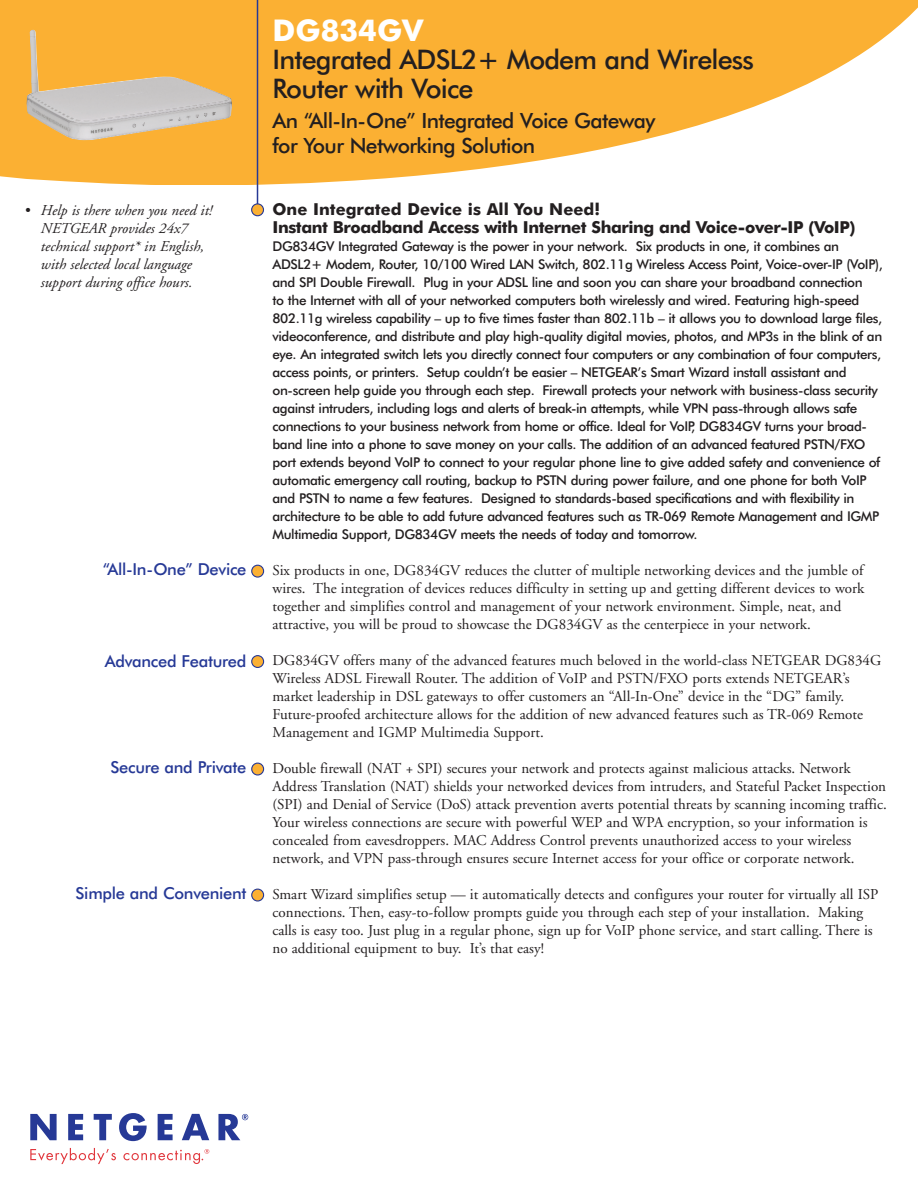
<style>
.page{position:relative;width:918px;height:1188px;background:#fff}
.page>*{position:absolute;margin:0;border:0;box-sizing:border-box;transform-origin:0 0}
.t1{font:700 30px "Futura BT";color:#fff}
.t2{font:500 27px/28.5px "Futura BT";letter-spacing:-.03em;color:#231f20}
.t3{font:500 21px/25.5px "Futura BT";letter-spacing:-.03em;color:#231f20}
.t4{font:700 16.5px/18px "Futura BT";letter-spacing:-.025em;color:#231f20}
.t5{font:500 16.5px "Futura BT";letter-spacing:-.02em;color:#263996}
.t6{font:15px/18px "Adobe Garamond";color:#231f20}
.t7{font:italic 15px/18px "Adobe Garamond";color:#231f20;text-align:center}
.t8{font:500 13.5px/18px "Futura BT";letter-spacing:-.03em;color:#231f20}
</style>
<div class="page">
<svg style="left:0;top:0;width:918px;height:185px;fill:#fbb033"></svg>
<hr style="left:257px;top:0;width:1px;height:208px;background:#263996">
<div style="left:252px;top:204px;width:11px;height:12px;background:#fbb033;border-radius:50%"></div>
<div style="left:251px;top:203px;width:13px;height:13px;border:1px solid #263996;border-radius:50%"></div>
<div style="left:252px;top:565px;width:12px;height:12px;background:#fbb033;border-radius:50%"></div>
<div style="left:251px;top:565px;width:13px;height:13px;border:1px solid #263996;border-radius:50%"></div>
<svg style="left:30px;top:1148px;width:86px;height:16px"></svg>
<svg style="left:30px;top:1114px;width:27px;height:26px"></svg>
<svg style="left:68px;top:1114px;width:15px;height:26px"></svg>
<svg style="left:94px;top:1114px;width:18px;height:26px"></svg>
<svg style="left:119px;top:1113px;width:28px;height:28px"></svg>
<svg style="left:158px;top:1114px;width:15px;height:26px"></svg>
<svg style="left:182px;top:1114px;width:27px;height:26px"></svg>
<svg style="left:218px;top:1114px;width:30px;height:26px"></svg>
<svg style="left:123px;top:1149px;width:86px;height:15px"></svg>
<div style="left:252px;top:656px;width:12px;height:11px;background:#fbb033;border-radius:50%"></div>
<div style="left:251px;top:655px;width:13px;height:13px;border:1px solid #263996;border-radius:50%"></div>
<div style="left:252px;top:763px;width:12px;height:12px;background:#fbb033;border-radius:50%"></div>
<div style="left:251px;top:763px;width:13px;height:13px;border:1px solid #263996;border-radius:50%"></div>
<div style="left:252px;top:889px;width:12px;height:12px;background:#fbb033;border-radius:50%"></div>
<div style="left:251px;top:889px;width:13px;height:13px;border:1px solid #263996;border-radius:50%"></div>
<img style="left:26px;top:29px;width:206px;height:112px">
<p class="t7" style="left:24px;top:203px;width:189px">• Help is there when you need it!<br>NETGEAR provides 24x7 technical support* in English, with selected local language support during office hours.</p>
<p class="t5" style="left:103px;top:562px;width:145px">“All-In-One” Device</p>
<p class="t5" style="left:105px;top:654px;width:143px">Advanced Featured</p>
<p class="t5" style="left:111px;top:760px;width:137px">Secure and Private</p>
<p class="t5" style="left:76px;top:886px;width:172px">Simple and Convenient</p>
<h1 class="t1" style="left:273px;top:17px;width:153px">DG834GV</h1>
<h2 class="t2" style="left:273px;top:48px;width:483px">Integrated ADSL2+ Modem and Wireless<br>Router with Voice</h2>
<h3 class="t3" style="left:273px;top:109px;width:384px">An “All-In-One” Integrated Voice Gateway for Your Networking Solution</h3>
<p class="t4" style="left:273px;top:202px;width:584px">One Integrated Device is All You Need!<br>Instant Broadband Access with Internet Sharing and Voice-over-IP (VoIP)</p>
<p class="t8" style="left:273px;top:238px;width:612px">DG834GV Integrated Gateway is the power in your network. Six products in one, it combines an ADSL2+ Modem, Router, 10/100 Wired LAN Switch, 802.11g Wireless Access Point, Voice-over-IP (VoIP), and SPI Double Firewall. Plug in your ADSL line and soon you can share your broadband connection<br>to the Internet with all of your networked computers both wirelessly and wired. Featuring high-speed 802.11g wireless capability – up to five times faster than 802.11b – it allows you to download large files, videoconference, and distribute and play high-quality digital movies, photos, and MP3s in the blink of an eye. An integrated switch lets you directly connect four computers or any combination of four computers, access points, or printers. Setup couldn’t be easier – NETGEAR’s Smart Wizard install assistant and on-screen help guide you through each step. Firewall protects your network with business-class security against intruders, including logs and alerts of break-in attempts, while VPN pass-through allows safe connections to your business network from home or office. Ideal for VoIP, DG834GV turns your broad&shy;band line into a phone to save money on your calls. The addition of an advanced featured PSTN/FXO port extends beyond VoIP to connect to your regular phone line to give added safety and convenience of automatic emergency call routing, backup to PSTN during power failure, and one phone for both VoIP and PSTN to name a few features. Designed to standards-based specifications and with flexibility in architecture to be able to add future advanced features such as TR-069 Remote Management and IGMP Multimedia Support, DG834GV meets the needs of today and tomorrow.</p>
<p class="t6" style="left:273px;top:563px;width:593px">Six products in one, DG834GV reduces the clutter of multiple networking devices and the jumble of wires. The integration of devices reduces difficulty in setting up and getting different devices to work together and simplifies control and management of your network environment. Simple, neat, and attractive, you will be proud to showcase the DG834GV as the centerpiece in your network.</p>
<p class="t6" style="left:273px;top:653px;width:610px">DG834GV offers many of the advanced features much beloved in the world-class NETGEAR DG834G Wireless ADSL Firewall Router. The addition of VoIP and PSTN/FXO ports extends NETGEAR’s market leadership in DSL gateways to offer customers an “All-In-One” device in the “DG” family.<br>Future-proofed architecture allows for the addition of new advanced features such as TR-069 Remote Management and IGMP Multimedia Support.</p>
<p class="t6" style="left:273px;top:761px;width:616px">Double firewall (NAT + SPI) secures your network and protects against malicious attacks. Network Address Translation (NAT) shields your networked devices from intruders, and Stateful Packet Inspection (SPI) and Denial of Service (DoS) attack prevention averts potential threats by scanning incoming traffic.<br>Your wireless connections are secure with powerful WEP and WPA encryption, so your information is concealed from eavesdroppers. MAC Address Control prevents unauthorized access to your wireless network, and VPN pass-through ensures secure Internet access for your office or corporate network.</p>
<p class="t6" style="left:273px;top:887px;width:607px">Smart Wizard simplifies setup — it automatically detects and configures your router for virtually all ISP connections. Then, easy-to-follow prompts guide you through each step of your installation. Making calls is easy too. Just plug in a regular phone, sign up for VoIP phone service, and start calling. There is no additional equipment to buy. It’s that easy!</p>
</div>
